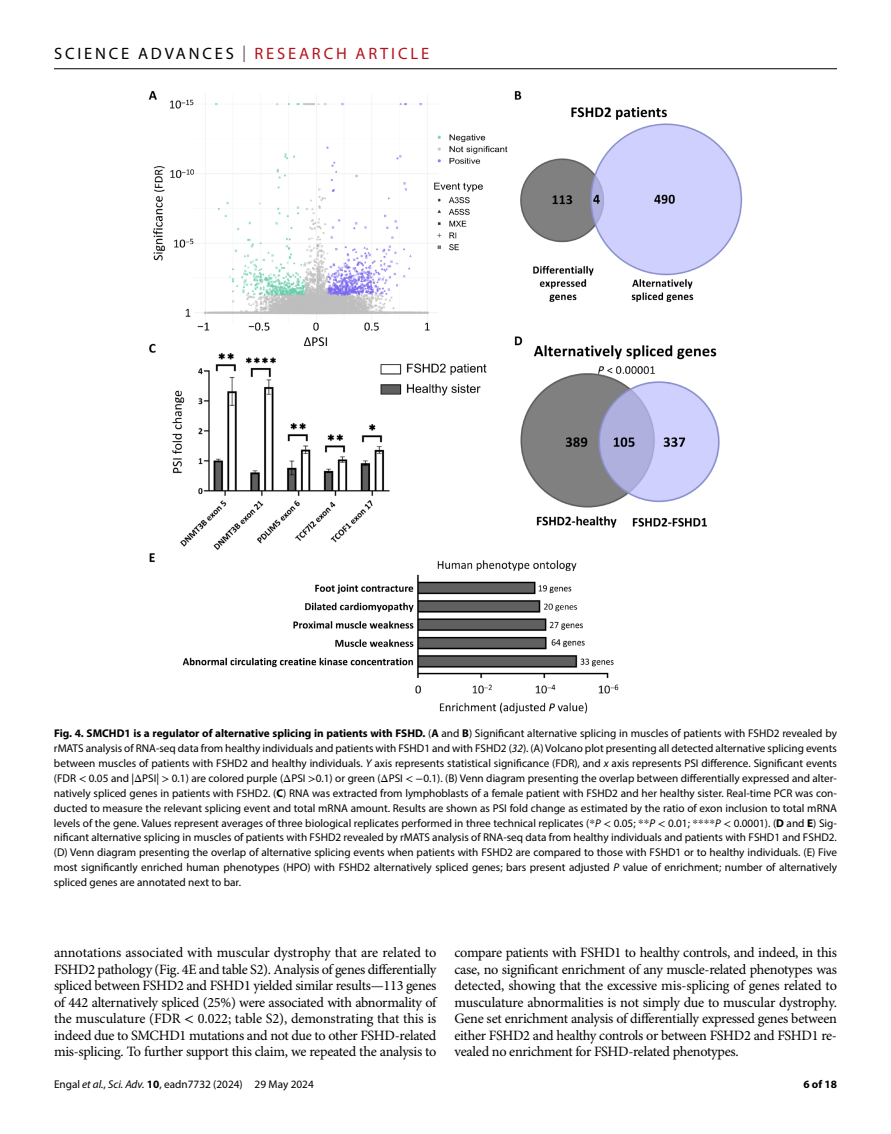
<style>
.page{position:relative;width:891px;height:1134px;background:#fff}
.page>*{position:absolute;margin:0;border:0;box-sizing:border-box;transform-origin:0 0}
.t1{font:16.5px "Myriad Pro";letter-spacing:.17em;color:#000}
.t2{font:16.5px "Myriad Pro";letter-spacing:.17em;color:#b5121b}
.t3{font:14.25px/16.5px "Minion Pro";letter-spacing:-.02em;color:#000;text-align:justify}
.t4{font:11.25px/15px "Myriad Pro";color:#000;text-align:justify}
.t5{font:700 11.25px "Myriad Pro";color:#000}
.s1{font-weight:300}
.s2{color:#b5121b}
.s3{font-weight:700}
.s4{font-style:italic}
.s5{font-family:"STIX"}
</style>
<div class="page">
<hr style="left:54px;top:68px;width:783px;height:1px;background:#000">
<img style="left:148px;top:91px;width:595px;height:623px">
<h1 class="t1" style="left:54px;top:44px;width:224px">Scie nce Adva nces <span class="s1">|</span> <span class="s2">Resear</span></h1>
<h1 class="t2" style="left:324px;top:44px;width:105px">ch Ar ticle</h1>
<p class="t4" style="left:54px;top:725px;width:785px"><span class="s3">Fig. 4. SMCHD1 is a regulator of alternative splicing in patients with FSHD.</span> (<span class="s3">A</span> and <span class="s3">B</span>) Significant alternative splicing in muscles of patients with FSHD2 revealed by rMATS analysis of RNA-seq data from healthy individuals and patients with FSHD 1 and with FSHD2 (<span class="s4">32</span>). (A) Volcano plot presenting all detected alternative splicing events between muscles of patients with FSHD2 and healthy individuals. <span class="s4">Y</span> axis represents statistical significance (FDR), and <span class="s4">x</span> axis represents PSI difference. Significant events (FDR <span class="s5">&lt;</span> 0.05 and |<span class="s5">Δ</span>PSI| <span class="s5">&gt;</span> 0.1) are colored purple (<span class="s5">Δ</span>PSI <span class="s5">&gt;</span>0.1) or green (<span class="s5">Δ</span>PSI <span class="s5">&lt; −</span>0.1). (B) Venn diagram presenting the overlap between differentially expressed and alter&shy;natively spliced genes in patients with FSHD2. (<span class="s3">C</span>) RNA was extracted from lymphoblasts of a female patient with FSHD2 and her healthy sister. Real-time PCR was con&shy;ducted to measure the relevant splicing event and total mRNA amount. Results are shown as PSI fold change as estimated by the ratio of exon inclusion to total mRNA levels of the gene. Values represent averages of three biological replicates performed in three technical replicates (<span class="s5">*</span><span class="s4">P</span> <span class="s5">&lt;</span> 0.05; <span class="s5">**</span><span class="s4">P</span> <span class="s5">&lt;</span> 0.01; <span class="s5">****</span><span class="s4">P</span> <span class="s5">&lt;</span> 0.0001). (<span class="s3">D</span> and <span class="s3">E</span>) Sig&shy;nificant alternative splicing in muscles of patients with FSHD2 revealed by rMATS analysis of RNA-seq data from healthy individuals and patients with FSHD 1 and FSHD2. (D) Venn diagram presenting the overlap of alternative splicing events when patients with FSHD2 are compared to those with FSHD 1 or to healthy individuals. (E) Five most significantly enriched human phenotypes (HPO) with FSHD2 alternatively spliced genes; bars present adjusted <span class="s4">P</span> value of enrichment; number of alternatively spliced genes are annotated next to bar.</p>
<p class="t3" style="left:54px;top:945px;width:384px">annotations associated with muscular dystrophy that are related to FSHD2 pathology (Fig. 4E and table S2). Analysis of genes differentially spliced between FSHD2 and FSHD1 yielded similar results—113 genes of 442 alternatively spliced (25%) were associated with abnormality of the musculature (FDR <span class="s5">&lt;</span> 0.022; table S2), demonstrating that this is indeed due to SMCHD1 mutations and not due to other FSHD-related mis-splicing. To further support this claim, we repeated the analysis to</p>
<p class="t3" style="left:454px;top:945px;width:384px">compare patients with FSHD1 to healthy controls, and indeed, in this case, no significant enrichment of any muscle-related phenotypes was detected, showing that the excessive mis-splicing of genes related to musculature abnormalities is not simply due to muscular dystrophy.<br>Gene set enrichment analysis of differentially expressed genes between either FSHD2 and healthy controls or between FSHD2 and FSHD1 re&shy;vealed no enrichment for FSHD-related phenotypes.</p>
<p class="t4" style="left:54px;top:1076px;width:261px">Engal <span class="s4">et al.</span>, <span class="s4">Sci. Adv.</span> <span class="s3">10</span>, eadn7732 (2024) 29 May 2024</p>
<p class="t5" style="left:803px;top:1076px;width:35px">6 of 18</p>
</div>
